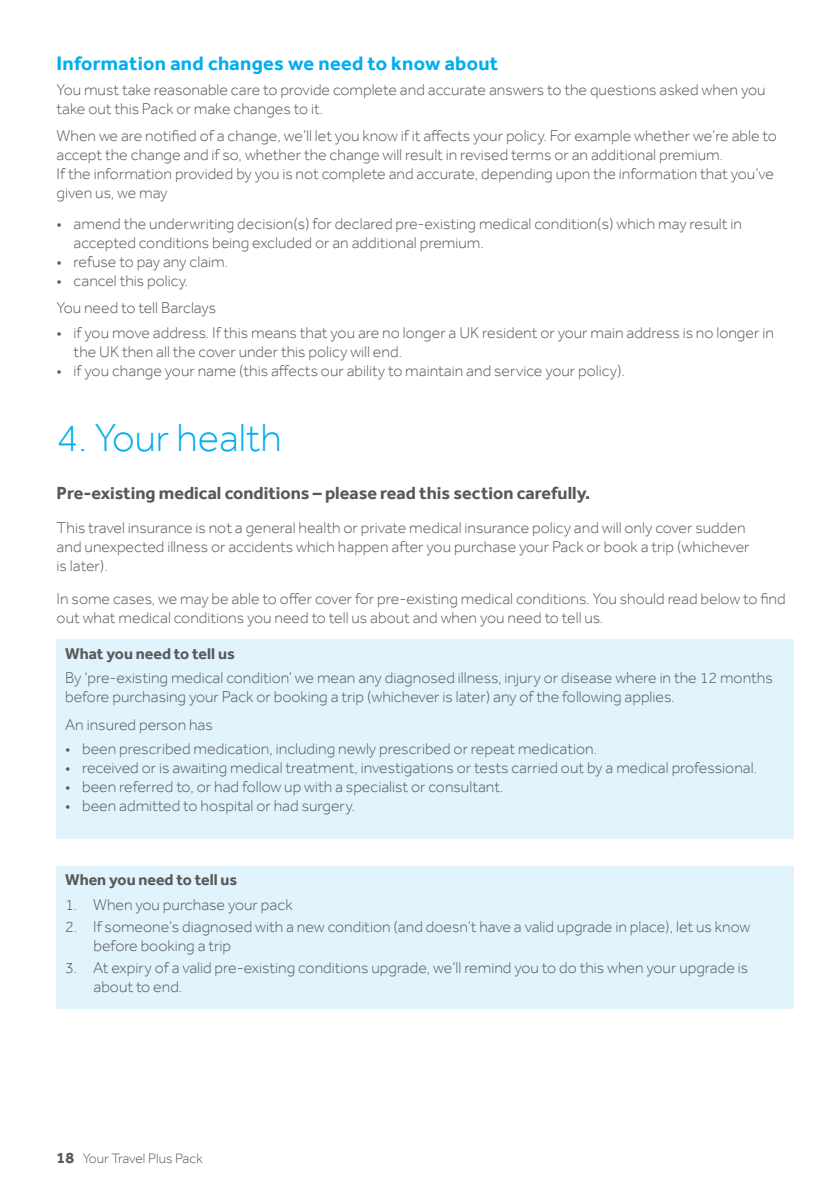
<style>
.page{position:relative;width:839px;height:1191px;background:#fff}
.page>*{position:absolute;margin:0;border:0;box-sizing:border-box;transform-origin:0 0}
.MH___Main_Header{font:300 40px "Barclays Effra";color:#00aeef}
.NEW_Heading_2{font:700 20px "Barclays Effra";letter-spacing:.015em;color:#00aeef}
.SH_-_Sub_Header_9_9_5{font:700 18px "Barclays Effra";color:#57585a}
.BC___Body_Copy{font:300 16px/19px "Barclays Effra";color:#57585a}
.NL___Numbered_List{font:300 16px/19px "Barclays Effra";color:#57585a}
.SH_-_Sub_Header_9_9_5-2{font:700 16px "Barclays Effra";color:#57585a}
.t1{font:300 14px "Barclays Effra";color:#57585a}
.s1{font-weight:700;font-size:16px}
</style>
<div class="page">
<div style="left:57px;top:639px;width:737px;height:199px;background:#e1f4fc"></div>
<div style="left:57px;top:866px;width:737px;height:143px;background:#e1f4fc"></div>
<p class="NEW_Heading_2" style="left:57px;top:51px;width:443px">Information and changes we need to know about</p>
<p class="BC___Body_Copy" style="left:57px;top:80px;width:710px">You must take reasonable care to provide complete and accurate answers to the questions asked when you take out this Pack or make changes to it.</p>
<p class="BC___Body_Copy" style="left:57px;top:126px;width:722px">When we are notified of a change, we’ll let you know if it affects your policy. For example whether we’re able to accept the change and if so, whether the change will result in revised terms or an additional premium.<br>If the information provided by you is not complete and accurate, depending upon the information that you’ve given us, we may</p>
<p class="BC___Body_Copy" style="left:74px;top:213px;width:670px;text-indent:-17px">• amend the underwriting decision(s) for declared pre-existing medical condition(s) which may result in accepted conditions being excluded or an additional premium.</p>
<p class="BC___Body_Copy" style="left:57px;top:251px;width:173px">• refuse to pay any claim.</p>
<p class="BC___Body_Copy" style="left:57px;top:270px;width:133px">• cancel this policy.</p>
<p class="BC___Body_Copy" style="left:57px;top:298px;width:161px">You need to tell Barclays</p>
<p class="BC___Body_Copy" style="left:74px;top:323px;width:702px;text-indent:-17px">• if you move address. If this means that you are no longer a UK resident or your main address is no longer in the UK then all the cover under this policy will end.</p>
<p class="BC___Body_Copy" style="left:57px;top:361px;width:570px">• if you change your name (this affects our ability to maintain and service your policy).</p>
<p class="MH___Main_Header" style="left:57px;top:414px;width:227px">4. Your health</p>
<p class="SH_-_Sub_Header_9_9_5" style="left:57px;top:482px;width:535px">Pre-existing medical conditions – please read this section carefully.</p>
<p class="BC___Body_Copy" style="left:57px;top:517px;width:695px">This travel insurance is not a general health or private medical insurance policy and will only cover sudden and unexpected illness or accidents which happen after you purchase your Pack or book a trip (whichever is later).</p>
<p class="BC___Body_Copy" style="left:57px;top:589px;width:731px">In some cases, we may be able to offer cover for pre-existing medical conditions. You should read below to find out what medical conditions you need to tell us about and when you need to tell us.</p>
<p class="SH_-_Sub_Header_9_9_5-2" style="left:65px;top:643px;width:171px">What you need to tell us</p>
<p class="BC___Body_Copy" style="left:65px;top:668px;width:709px">By ‘pre-existing medical condition’ we mean any diagnosed illness, injury or disease where in the 12 months before purchasing your Pack or booking a trip (whichever is later) any of the following applies.</p>
<p class="BC___Body_Copy" style="left:65px;top:714px;width:149px">An insured person has</p>
<p class="BC___Body_Copy" style="left:65px;top:739px;width:534px">• been prescribed medication, including newly prescribed or repeat medication.</p>
<p class="BC___Body_Copy" style="left:65px;top:758px;width:694px">• received or is awaiting medical treatment, investigations or tests carried out by a medical professional.</p>
<p class="BC___Body_Copy" style="left:65px;top:777px;width:440px">• been referred to, or had follow up with a specialist or consultant.</p>
<p class="BC___Body_Copy" style="left:65px;top:796px;width:291px">• been admitted to hospital or had surgery.</p>
<p class="SH_-_Sub_Header_9_9_5-2" style="left:65px;top:870px;width:174px">When you need to tell us</p>
<p class="NL___Numbered_List" style="left:65px;top:895px;width:229px">1. When you purchase your pack</p>
<p class="NL___Numbered_List" style="left:93px;top:917px;width:658px;text-indent:-28px">2. If someone’s diagnosed with a new condition (and doesn’t have a valid upgrade in place), let us know before booking a trip</p>
<p class="NL___Numbered_List" style="left:93px;top:957px;width:656px;text-indent:-28px">3. At expiry of a valid pre-existing conditions upgrade, we’ll remind you to do this when your upgrade is about to end.</p>
<p class="t1" style="left:57px;top:1149px;width:148px"><span class="s1">18</span> Your Travel Plus Pack</p>
</div>
